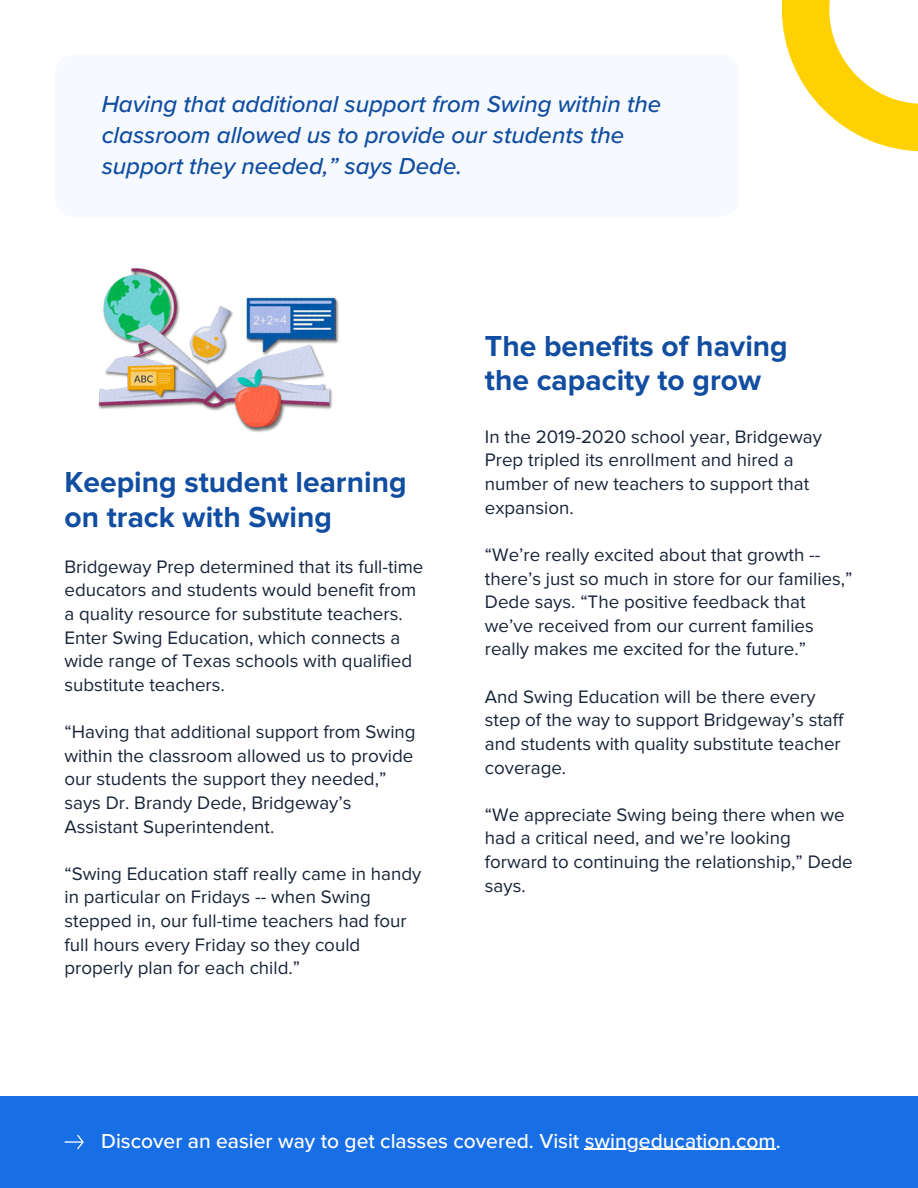
<style>
.page{position:relative;width:918px;height:1188px;background:#fff}
.page>*{position:absolute;margin:0;border:0;box-sizing:border-box;transform-origin:0 0}
.t1{font:700 30px/34.8px "Proxima Nova";color:#114da0}
.t2{font:italic 500 24px/30.9px "Proxima Nova";color:#114da0}
.t3{font:500 21px "Proxima Nova";color:#fff}
.t4{font:18.75px/23.7px "Proxima Nova";color:#182438}
</style>
<div class="page">
<div style="left:0;top:1096px;width:918px;height:92px;background:#186ee5"></div>
<svg style="left:782px;top:0;width:136px;height:151px"></svg>
<div style="left:55px;top:55px;width:684px;height:162px;background:#f6f9fe;border-radius:18px"></div>
<svg style="left:65px;top:1135px;width:19px;height:14px"></svg>
<hr style="left:585px;top:1149px;width:191px;height:1px;background:#fff">
<img style="left:98px;top:267px;width:241px;height:165px">
<p class="t2" style="left:102px;top:90px;width:561px">Having that additional support from Swing within the classroom allowed us to provide our students the support they needed,” says Dede.</p>
<h1 class="t1" style="left:64px;top:465px;width:344px">Keeping student learning on track with Swing</h1>
<p class="t4" style="left:64px;top:555px;width:361px">Bridgeway Prep determined that its full-time educators and students would benefit from a quality resource for substitute teachers.<br>Enter Swing Education, which connects a wide range of Texas schools with qualified substitute teachers.</p>
<p class="t4" style="left:64px;top:720px;width:353px">“Having that additional support from Swing within the classroom allowed us to provide our students the support they needed,” says Dr. Brandy Dede, Bridgeway’s Assistant Superintendent.</p>
<p class="t4" style="left:64px;top:862px;width:358px">“Swing Education staff really came in handy in particular on Fridays -- when Swing stepped in, our full-time teachers had four full hours every Friday so they could properly plan for each child.”</p>
<h1 class="t1" style="left:485px;top:329px;width:304px">The benefits of having the capacity to grow</h1>
<p class="t4" style="left:485px;top:425px;width:339px">In the 2019-2020 school year, Bridgeway<br>Prep tripled its enrollment and hired a number of new teachers to support that expansion.</p>
<p class="t4" style="left:485px;top:543px;width:369px">“We’re really excited about that growth -- there’s just so much in store for our families,” Dede says. “The positive feedback that we’ve received from our current families really makes me excited for the future.”</p>
<p class="t4" style="left:485px;top:685px;width:360px">And Swing Education will be there every step of the way to support Bridgeway’s staff and students with quality substitute teacher coverage.</p>
<p class="t4" style="left:485px;top:803px;width:369px">“We appreciate Swing being there when we had a critical need, and we’re looking forward to continuing the relationship,” Dede says.</p>
<p class="t3" style="left:101px;top:1128px;width:681px">Discover an easier way to get classes covered. Visit swingeducation.com.</p>
</div>
